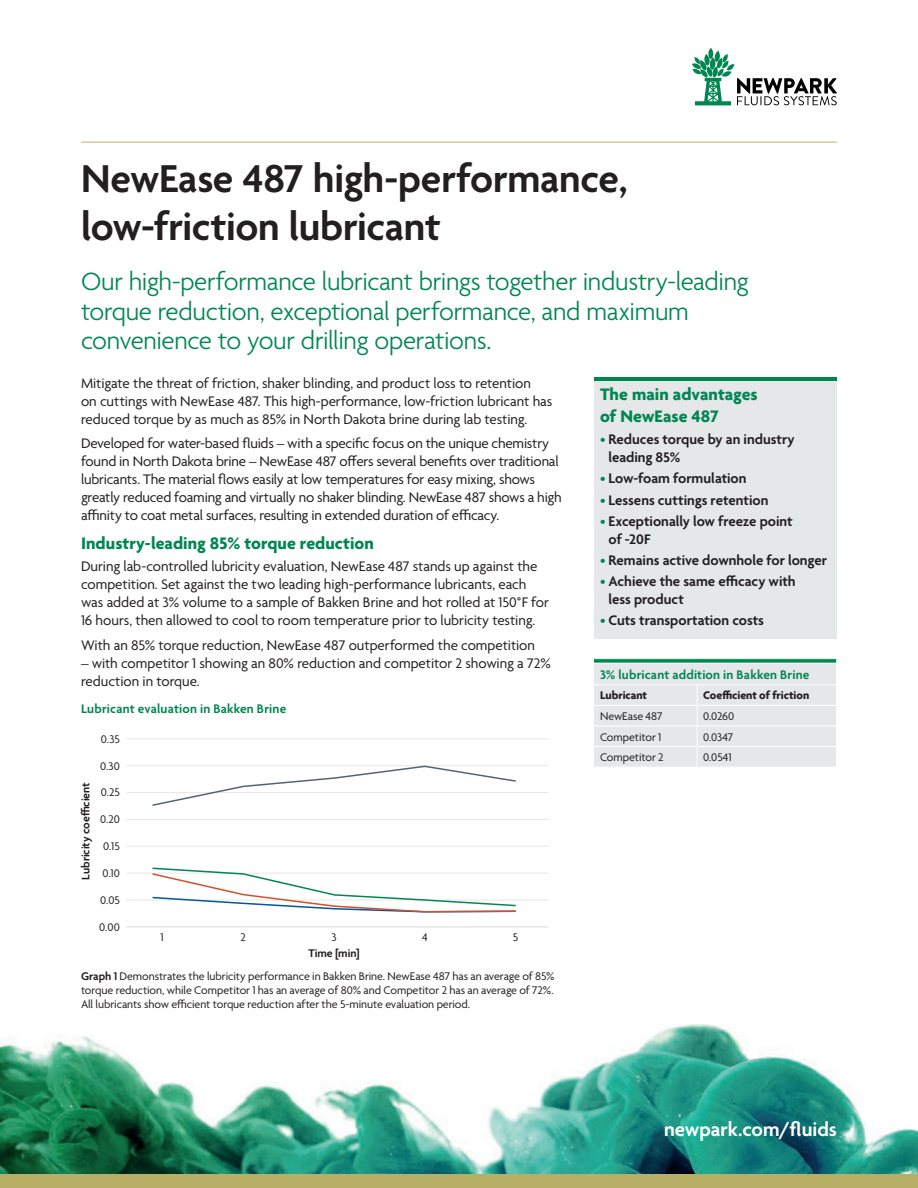
<style>
.page{position:relative;width:918px;height:1188px;background:#fff}
.page>*{position:absolute;margin:0;border:0;box-sizing:border-box;transform-origin:0 0}
.t1{font:600 42px/48px "Agenda";letter-spacing:-.01em;color:#231f20}
.t2{font:300 27px/29.7px "Agenda";letter-spacing:-.015em;color:#008751}
.t3{font:600 21px "Agenda";color:#fff}
.t4{font:700 18px/21.6px "Agenda";color:#008751}
.t5{font:15px/18px "Agenda";letter-spacing:-.01em;color:#231f20}
.t6{font:600 15px/18px "Agenda";letter-spacing:-.005em;color:#231f20}
.t7{font:600 13.5px "Agenda";letter-spacing:.015em;color:#008751}
.t8{font:12px/14.4px "Agenda";letter-spacing:-.005em;color:#231f20;text-align:justify}
.t9{font:700 12px "Agenda";letter-spacing:-.005em;color:#231f20}
.t10{font:600 12px "Agenda";color:#231f20}
.s1{font-weight:400;color:#008751}
.s2{font-weight:600}
</style>
<div class="page">
<img style="left:0;top:1025px;width:918px;height:149px">
<svg style="left:692px;top:51px;width:145px;height:54px"></svg>
<div style="left:0;top:1174px;width:918px;height:14px;background:#b6af65"></div>
<hr style="left:126px;top:739px;width:423px;height:1px;background:#e6e7e9">
<hr style="left:126px;top:765px;width:423px;height:1px;background:#e6e7e9">
<hr style="left:126px;top:792px;width:423px;height:1px;background:#e6e7e9">
<hr style="left:126px;top:819px;width:423px;height:1px;background:#e6e7e9">
<hr style="left:126px;top:846px;width:423px;height:1px;background:#e6e7e9">
<hr style="left:126px;top:873px;width:423px;height:1px;background:#e6e7e9">
<hr style="left:126px;top:900px;width:423px;height:1px;background:#e6e7e9">
<hr style="left:126px;top:926px;width:423px;height:2px;background:#e6e7e9">
<svg style="left:152px;top:765px;width:364px;height:41px"></svg>
<svg style="left:151px;top:867px;width:366px;height:46px"></svg>
<hr style="left:81px;top:142px;width:756px;height:1px;background:#d1ce95">
<hr style="left:594px;top:377px;width:243px;height:4px;background:#008751">
<div style="left:594px;top:381px;width:243px;height:258px;background:#e6e7e9"></div>
<svg style="left:594px;top:659px;width:243px;height:108px;background:#dfe5e5"></svg>
<h1 class="t1" style="left:81px;top:157px;width:548px">NewEase 487 high-performance, low-friction lubricant</h1>
<h2 class="t2" style="left:81px;top:268px;width:669px">Our high-performance lubricant brings together industry-leading torque reduction, exceptional performance, and maximum convenience to your drilling operations.</h2>
<p class="t5" style="left:81px;top:375px;width:473px">Mitigate the threat of friction, shaker blinding, and product loss to retention<br>on cuttings with NewEase 487. This high-performance, low-friction lubricant has reduced torque by as much as 85% in North Dakota brine during lab testing.</p>
<p class="t5" style="left:81px;top:436px;width:482px">Developed for water-based fluids – with a specific focus on the unique chemistry found in North Dakota brine – NewEase 487 offers several benefits over traditional lubricants. The material flows easily at low temperatures for easy mixing, shows greatly reduced foaming and virtually no shaker blinding. NewEase 487 shows a high affinity to coat metal surfaces, resulting in extended duration of efficacy.</p>
<p class="t4" style="left:81px;top:533px;width:294px">Industry-leading 85% torque reduction</p>
<p class="t5" style="left:81px;top:558px;width:469px">During lab-controlled lubricity evaluation, NewEase 487 stands up against the competition. Set against the two leading high-performance lubricants, each was added at 3% volume to a sample of Bakken Brine and hot rolled at 150°F for 16 hours, then allowed to cool to room temperature prior to lubricity testing.</p>
<p class="t5" style="left:81px;top:637px;width:456px">With an 85% torque reduction, NewEase 487 outperformed the competition</p>
<p class="t5" style="left:81px;top:655px;width:471px">– with competitor 1 showing an 80% reduction and competitor 2 showing a 72% reduction in torque.</p>
<p class="t7" style="left:81px;top:702px;width:207px">Lubricant evaluation in Bakken Brine</p>
<p class="t8" style="left:101px;top:732px;width:20px">0.35</p>
<p class="t4" style="left:600px;top:385px;width:159px">The main advantages of NewEase 487</p>
<p class="t6" style="left:609px;top:431px;width:188px;text-indent:-9px"><span class="s1">•</span> Reduces torque by an industry leading 85%</p>
<p class="t6" style="left:600px;top:470px;width:148px"><span class="s1">•</span> Low-foam formulation</p>
<p class="t6" style="left:600px;top:492px;width:170px"><span class="s1">•</span> Lessens cuttings retention</p>
<p class="t6" style="left:609px;top:513px;width:186px;text-indent:-9px"><span class="s1">•</span> Exceptionally low freeze point of -20F</p>
<p class="t6" style="left:600px;top:552px;width:229px"><span class="s1">•</span> Remains active downhole for longer</p>
<p class="t6" style="left:609px;top:573px;width:189px;text-indent:-9px"><span class="s1">•</span> Achieve the same efficacy with less product</p>
<p class="t6" style="left:600px;top:612px;width:165px"><span class="s1">•</span> Cuts transportation costs</p>
<p class="t7" style="left:600px;top:667px;width:211px">3% lubricant addition in Bakken Brine</p>
<p class="t9" style="left:600px;top:689px;width:49px">Lubricant</p>
<p class="t9" style="left:703px;top:689px;width:108px">Coefficient of friction</p>
<p class="t8" style="left:600px;top:710px;width:64px">NewEase 487</p>
<p class="t8" style="left:703px;top:710px;width:33px">0.0260</p>
<p class="t8" style="left:600px;top:730px;width:63px">Competitor 1</p>
<p class="t8" style="left:703px;top:730px;width:32px">0.0347</p>
<p class="t8" style="left:600px;top:751px;width:65px">Competitor 2</p>
<p class="t8" style="left:703px;top:751px;width:30px">0.0541</p>
<p class="t8" style="left:100px;top:759px;width:21px">0.30</p>
<p class="t8" style="left:101px;top:786px;width:21px">0.25</p>
<p class="t8" style="left:100px;top:813px;width:21px">0.20</p>
<p class="t8" style="left:103px;top:840px;width:18px">0.15</p>
<p class="t8" style="left:102px;top:867px;width:19px">0.10</p>
<p class="t8" style="left:100px;top:893px;width:21px">0.05</p>
<p class="t8" style="left:99px;top:920px;width:22px">0.00</p>
<p class="t10" style="left:79px;top:880px;width:99px;rotate:-90deg">Lubricity coefficient</p>
<p class="t8" style="left:160px;top:931px;width:5px">1</p>
<p class="t8" style="left:241px;top:931px;width:7px">2</p>
<p class="t8" style="left:332px;top:931px;width:7px">3</p>
<p class="t10" style="left:308px;top:947px;width:53px">Time [min]</p>
<p class="t8" style="left:422px;top:931px;width:7px">4</p>
<p class="t8" style="left:513px;top:931px;width:7px">5</p>
<p class="t8" style="left:81px;top:969px;width:475px"><span class="s2">Graph 1</span> Demonstrates the lubricity performance in Bakken Brine. NewEase 487 has an average of 85% torque reduction, while Competitor 1 has an average of 80% and Competitor 2 has an average of 72%.<br>All lubricants show efficient torque reduction after the 5-minute evaluation period.</p>
<h3 class="t3" style="left:664px;top:1118px;width:174px">newpark.com/fluids</h3>
</div>
